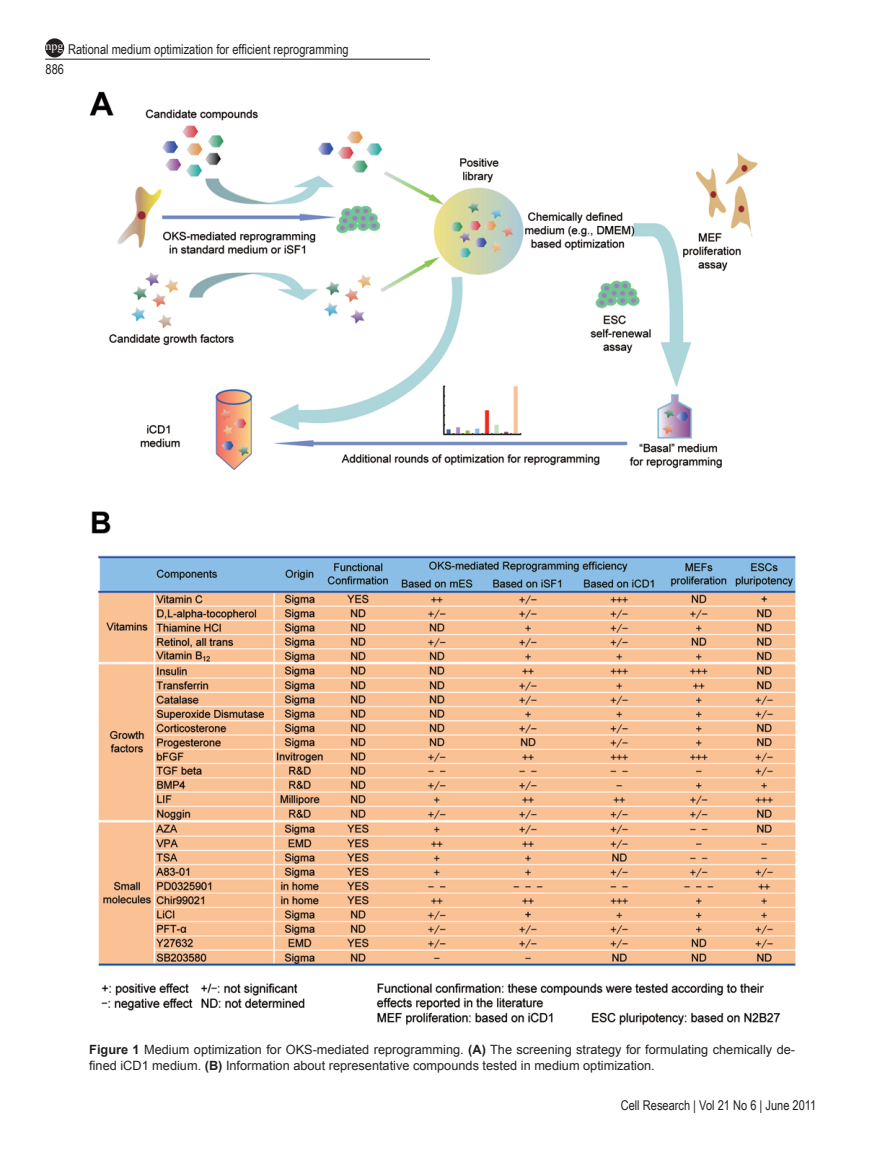
<style>
.page{position:relative;width:893px;height:1170px;background:#fff}
.page>*{position:absolute;margin:0;border:0;box-sizing:border-box;transform-origin:0 0}
.t1{font:13.5px "Arial Narrow";color:#231f20}
.t2{font:12.75px/16.5px "Arial";color:#231f20}
.t3{font:12px "Times New Roman";color:#fff}
.s1{font-weight:700}
</style>
<div class="page">
<hr style="left:45px;top:59px;width:385px;height:1px;background:#231f20">
<div style="left:46px;top:39px;width:17px;height:18px;background:#231f20;border-radius:50%"></div>
<div style="left:45px;top:38px;width:19px;height:19px;border:2px solid #231f20;border-radius:50%"></div>
<img style="left:89px;top:91px;width:707px;height:934px">
<p class="t1" style="left:68px;top:39px;width:282px">Rational medium optimization for efficient reprogramming</p>
<p class="t3" style="left:46px;top:38px;width:19px">npg</p>
<p class="t1" style="left:46px;top:59px;width:20px">886</p>
<p class="t2" style="left:89px;top:1040px;width:707px"><span class="s1">Figure 1</span> Medium optimization for OKS-mediated reprogramming. <span class="s1">(A)</span> The screening strategy for formulating chemically de&shy;fined iCD1 medium. <span class="s1">(B)</span> Information about representative compounds tested in medium optimization.</p>
<p class="t1" style="left:621px;top:1094px;width:197px">Cell Research | Vol 21 No 6 | June 2011</p>
</div>
